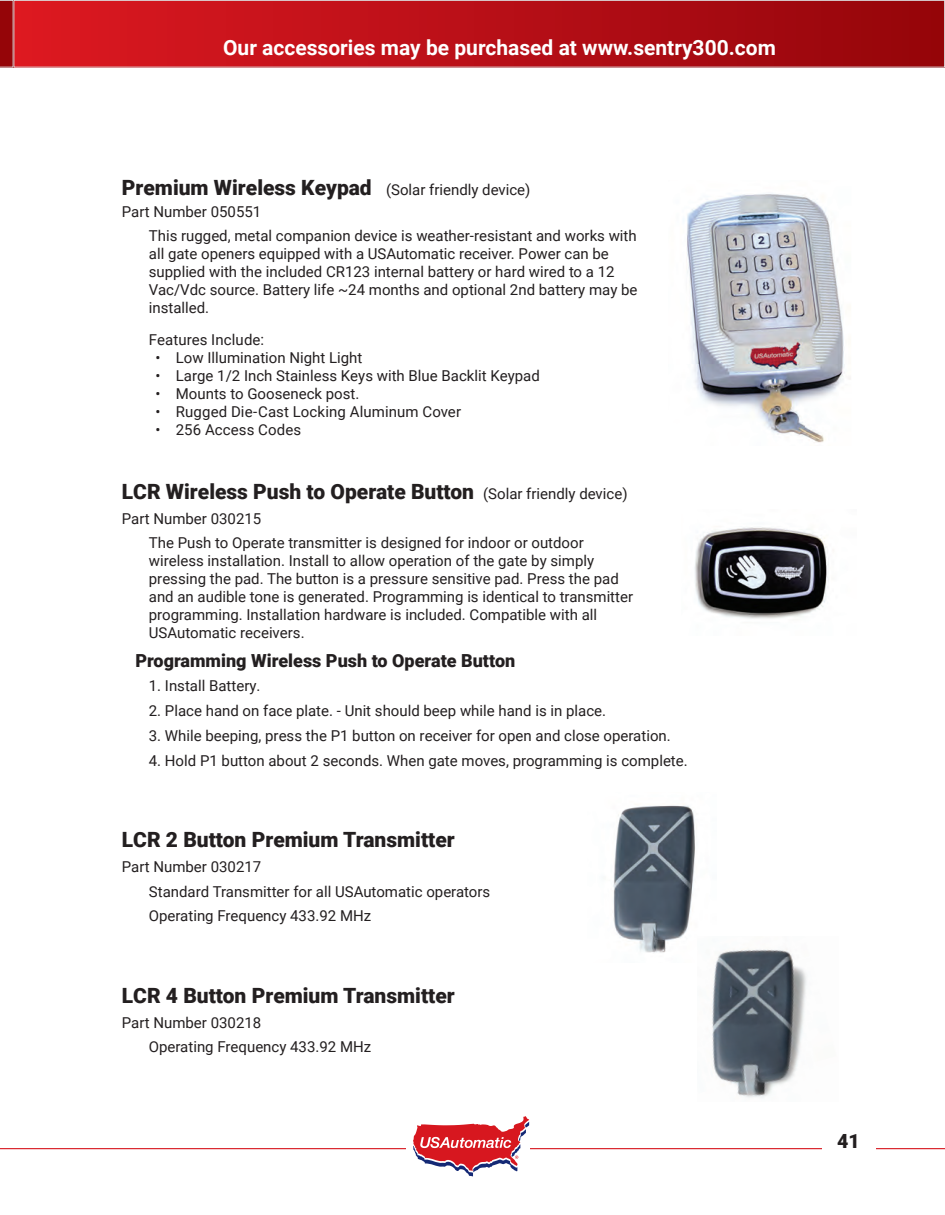
<style>
.page{position:relative;width:945px;height:1215px;background:#fff}
.page>*{position:absolute;margin:0;border:0;box-sizing:border-box;transform-origin:0 0}
.t1{font:900 21px "Roboto";color:#231f20}
.t2{font:700 21px "Roboto";color:#fff}
.t3{font:900 19.5px "Roboto";color:#231f20}
.t4{font:900 18px "Roboto";color:#231f20}
.t5{font:15px/18px "Roboto";color:#231f20}
.s1{font-weight:400;font-size:15px}
</style>
<div class="page">
<hr style="left:0;top:1148px;width:945px;height:1px;background:#d7171f">
<div style="left:822px;top:1124px;width:54px;height:51px;background:#fff"></div>
<div style="left:406px;top:1106px;width:123px;height:78px;background:#fff"></div>
<svg style="left:413px;top:1116px;width:117px;height:61px"></svg>
<div style="left:14px;top:0;width:931px;height:67px;background:linear-gradient(to right,#dd1922,#94050b)"></div>
<div style="left:14px;top:0;width:931px;height:68px;border:1px solid #dcddde"></div>
<svg style="left:0;top:0;width:14px;height:68px"></svg>
<img style="left:694px;top:527px;width:135px;height:92px">
<img style="left:687px;top:193px;width:164px;height:250px">
<img style="left:613px;top:804px;width:82px;height:149px">
<img style="left:712px;top:949px;width:95px;height:149px">
<p class="t2" style="left:223px;top:33px;width:554px">Our accessories may be purchased at www.sentry300.com</p>
<p class="t1" style="left:122px;top:173px;width:410px">Premium Wireless Keypad <span class="s1">(Solar friendly device)</span></p>
<p class="t5" style="left:122px;top:202px;width:141px">Part Number 050551</p>
<p class="t5" style="left:149px;top:226px;width:490px">This rugged, metal companion device is weather-resistant and works with all gate openers equipped with a USAutomatic receiver. Power can be supplied with the included CR123 internal battery or hard wired to a 12<br>Vac/Vdc source. Battery life ~24 months and optional 2nd battery may be installed.</p>
<p class="t5" style="left:149px;top:330px;width:117px">Features Include:</p>
<p class="t5" style="left:156px;top:348px;width:208px">• Low Illumination Night Light</p>
<p class="t5" style="left:156px;top:366px;width:386px">• Large 1/2 Inch Stainless Keys with Blue Backlit Keypad</p>
<p class="t5" style="left:156px;top:384px;width:205px">• Mounts to Gooseneck post.</p>
<p class="t5" style="left:156px;top:402px;width:307px">• Rugged Die-Cast Locking Aluminum Cover</p>
<p class="t5" style="left:156px;top:420px;width:147px">• 256 Access Codes</p>
<p class="t1" style="left:122px;top:477px;width:507px">LCR Wireless Push to Operate Button <span class="s1">(Solar friendly device)</span></p>
<p class="t5" style="left:122px;top:509px;width:141px">Part Number 030215</p>
<p class="t5" style="left:149px;top:533px;width:486px">The Push to Operate transmitter is designed for indoor or outdoor wireless installation. Install to allow operation of the gate by simply pressing the pad. The button is a pressure sensitive pad. Press the pad and an audible tone is generated. Programming is identical to transmitter programming. Installation hardware is included. Compatible with all USAutomatic receivers.</p>
<p class="t4" style="left:135px;top:648px;width:381px">Programming Wireless Push to Operate Button</p>
<p class="t5" style="left:149px;top:676px;width:113px">1. Install Battery.</p>
<p class="t5" style="left:149px;top:701px;width:459px">2. Place hand on face plate. - Unit should beep while hand is in place.</p>
<p class="t5" style="left:149px;top:726px;width:523px">3. While beeping, press the P1 button on receiver for open and close operation.</p>
<p class="t5" style="left:149px;top:751px;width:540px">4. Hold P1 button about 2 seconds. When gate moves, programming is complete.</p>
<p class="t1" style="left:122px;top:825px;width:334px">LCR 2 Button Premium Transmitter</p>
<p class="t5" style="left:122px;top:857px;width:141px">Part Number 030217</p>
<p class="t5" style="left:149px;top:882px;width:343px">Standard Transmitter for all USAutomatic operators</p>
<p class="t5" style="left:149px;top:906px;width:224px">Operating Frequency 433.92 MHz</p>
<p class="t1" style="left:122px;top:981px;width:334px">LCR 4 Button Premium Transmitter</p>
<p class="t5" style="left:122px;top:1013px;width:141px">Part Number 030218</p>
<p class="t5" style="left:149px;top:1037px;width:224px">Operating Frequency 433.92 MHz</p>
<h2 class="t3" style="left:837px;top:1127px;width:24px">41</h2>
</div>
